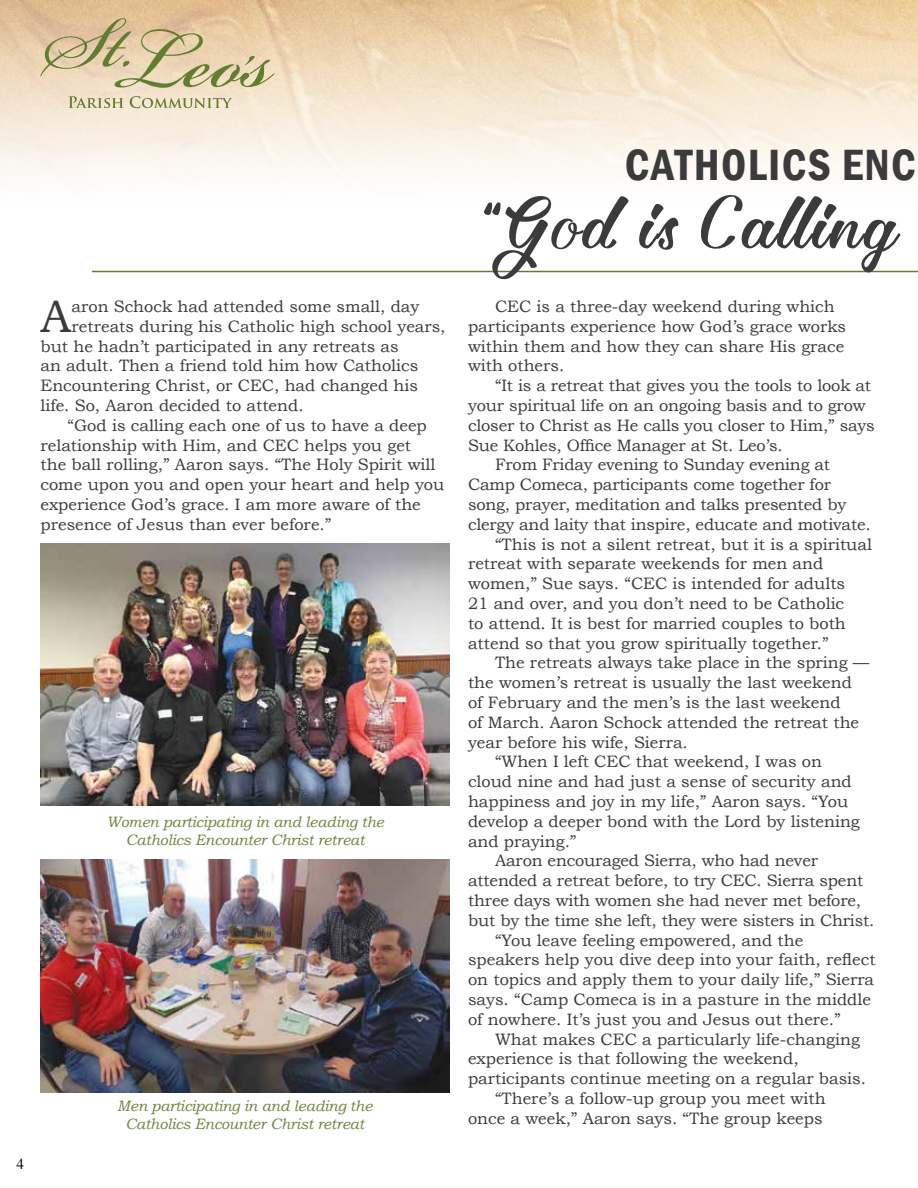
<style>
.page{position:relative;width:918px;height:1188px;background:#fff}
.page>*{position:absolute;margin:0;border:0;box-sizing:border-box;transform-origin:0 0}
.t1{font:57px "hillda";letter-spacing:.03em;color:#3b3b3c}
.t2{font:45.6px "Bookman Old Style";color:#3b3b3c}
.t3{font:600 condensed 45px "Franklin Gothic";letter-spacing:.03em;color:#3b3b3c}
.t4{font:16.5px/19.8px "Bookman Old Style";color:#3b3b3c}
.t5{font:italic 15px/18px "Bookman Old Style";letter-spacing:-.01em;color:#6c853c;text-align:center}
.t6{font:15px "Times";color:#000}
</style>
<div class="page">
<svg style="left:68px;top:96px;width:164px;height:12px"></svg>
<svg style="left:40px;top:18px;width:235px;height:70px"></svg>
<hr style="left:92px;top:271px;width:826px;height:1px;background:#617d2f">
<img style="left:40px;top:543px;width:410px;height:263px">
<img style="left:40px;top:860px;width:410px;height:233px">
<h2 class="t2" style="left:40px;top:290px;width:32px">A</h2>
<p class="t4" style="left:71px;top:297px;width:349px">aron Schock had attended some small, day</p>
<p class="t4" style="left:71px;top:316px;width:376px">retreats during his Catholic high school years,</p>
<p class="t4" style="left:41px;top:336px;width:360px">but he hadn’t participated in any retreats as</p>
<p class="t4" style="left:41px;top:356px;width:379px">an adult. Then a friend told him how Catholics</p>
<p class="t4" style="left:41px;top:376px;width:379px">Encountering Christ, or CEC, had changed his</p>
<p class="t4" style="left:41px;top:396px;width:265px">life. So, Aaron decided to attend.</p>
<p class="t4" style="left:68px;top:415px;width:361px">“God is calling each one of us to have a deep</p>
<p class="t4" style="left:41px;top:435px;width:372px">relationship with Him, and CEC helps you get</p>
<p class="t4" style="left:41px;top:455px;width:396px">the ball rolling,” Aaron says. “The Holy Spirit will</p>
<p class="t4" style="left:41px;top:475px;width:405px">come upon you and open your heart and help you</p>
<p class="t4" style="left:41px;top:495px;width:382px">experience God’s grace. I am more aware of the</p>
<p class="t4" style="left:41px;top:514px;width:292px">presence of Jesus than ever before.”</p>
<p class="t5" style="left:106px;top:812px;width:279px">Women participating in and leading the<br>Catholics Encounter Christ retreat</p>
<p class="t6" style="left:16px;top:1150px;width:9px">4</p>
<p class="t5" style="left:117px;top:1096px;width:257px">Men participating in and leading the<br>Catholics Encounter Christ retreat</p>
<h3 class="t3" style="left:625px;top:135px;width:292px">CATHOLICS ENC</h3>
<h1 class="t1" style="left:472px;top:195px;width:427px">“God is Calling</h1>
<p class="t4" style="left:468px;top:297px;width:380px;text-indent:27px">CEC is a three-day weekend during which participants experience how God’s grace works within them and how they can share His grace with others.</p>
<p class="t4" style="left:495px;top:376px;width:378px">“It is a retreat that gives you the tools to look at</p>
<p class="t4" style="left:468px;top:396px;width:399px">your spiritual life on an ongoing basis and to grow</p>
<p class="t4" style="left:468px;top:415px;width:408px">closer to Christ as He calls you closer to Him,” says</p>
<p class="t4" style="left:468px;top:435px;width:316px">Sue Kohles, Office Manager at St. Leo’s.</p>
<p class="t4" style="left:495px;top:455px;width:337px">From Friday evening to Sunday evening at</p>
<p class="t4" style="left:468px;top:475px;width:364px">Camp Comeca, participants come together for</p>
<p class="t4" style="left:468px;top:495px;width:380px">song, prayer, meditation and talks presented by</p>
<p class="t4" style="left:468px;top:514px;width:404px">clergy and laity that inspire, educate and motivate.</p>
<p class="t4" style="left:495px;top:534px;width:379px">“This is not a silent retreat, but it is a spiritual</p>
<p class="t4" style="left:468px;top:554px;width:357px">retreat with separate weekends for men and</p>
<p class="t4" style="left:468px;top:574px;width:379px">women,” Sue says. “CEC is intended for adults</p>
<p class="t4" style="left:468px;top:594px;width:378px">21 and over, and you don’t need to be Catholic</p>
<p class="t4" style="left:468px;top:613px;width:379px">to attend. It is best for married couples to both</p>
<p class="t4" style="left:468px;top:633px;width:362px">attend so that you grow spiritually together.”</p>
<p class="t4" style="left:495px;top:653px;width:376px">The retreats always take place in the spring —</p>
<p class="t4" style="left:468px;top:673px;width:386px">the women’s retreat is usually the last weekend</p>
<p class="t4" style="left:468px;top:693px;width:374px">of February and the men’s is the last weekend</p>
<p class="t4" style="left:468px;top:712px;width:393px">of March. Aaron Schock attended the retreat the</p>
<p class="t4" style="left:468px;top:732px;width:221px">year before his wife, Sierra.</p>
<p class="t4" style="left:495px;top:752px;width:329px">“When I left CEC that weekend, I was on</p>
<p class="t4" style="left:468px;top:772px;width:385px">cloud nine and had just a sense of security and</p>
<p class="t4" style="left:468px;top:792px;width:382px">happiness and joy in my life,” Aaron says. “You</p>
<p class="t4" style="left:468px;top:811px;width:393px">develop a deeper bond with the Lord by listening</p>
<p class="t4" style="left:468px;top:831px;width:110px">and praying.”</p>
<p class="t4" style="left:495px;top:851px;width:325px">Aaron encouraged Sierra, who had never</p>
<p class="t4" style="left:468px;top:871px;width:397px">attended a retreat before, to try CEC. Sierra spent</p>
<p class="t4" style="left:468px;top:891px;width:395px">three days with women she had never met before,</p>
<p class="t4" style="left:468px;top:910px;width:408px">but by the time she left, they were sisters in Christ.</p>
<p class="t4" style="left:495px;top:930px;width:310px">“You leave feeling empowered, and the</p>
<p class="t4" style="left:468px;top:950px;width:409px">speakers help you dive deep into your faith, reflect</p>
<p class="t4" style="left:468px;top:970px;width:408px">on topics and apply them to your daily life,” Sierra</p>
<p class="t4" style="left:468px;top:990px;width:405px">says. “Camp Comeca is in a pasture in the middle</p>
<p class="t4" style="left:468px;top:1009px;width:374px">of nowhere. It’s just you and Jesus out there.”</p>
<p class="t4" style="left:495px;top:1029px;width:366px">What makes CEC a particularly life-changing</p>
<p class="t4" style="left:468px;top:1049px;width:332px">experience is that following the weekend,</p>
<p class="t4" style="left:468px;top:1069px;width:400px">participants continue meeting on a regular basis.</p>
<p class="t4" style="left:495px;top:1089px;width:332px">“There’s a follow-up group you meet with</p>
<p class="t4" style="left:468px;top:1108px;width:356px">once a week,” Aaron says. “The group keeps</p>
</div>
